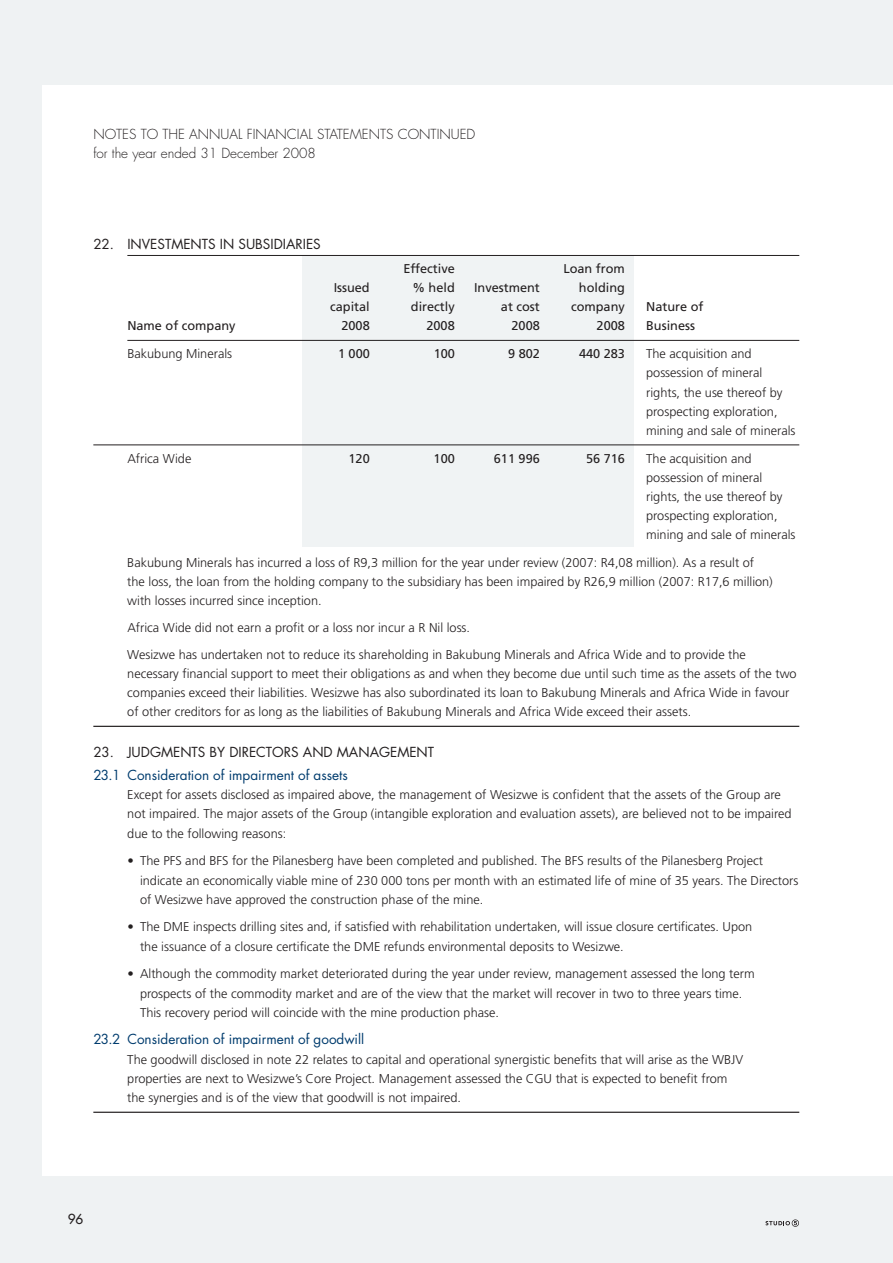
<style>
.page{position:relative;width:893px;height:1263px;background:#fff}
.page>*{position:absolute;margin:0;border:0;box-sizing:border-box;transform-origin:0 0}
.t1{font:13.5px "Futura";color:#003c6e}
.t2{font:300 13.5px/19.5px "Futura";color:#231f20}
.t3{font:13.5px "Futura";color:#231f20}
.t4{font:13.5px "Futura";color:#231f20}
.t5{font:300 12.75px/19.2px "Frutiger";color:#231f20}
.t6{font:12.75px "Frutiger";color:#231f20}
</style>
<div class="page">
<div style="left:0;top:0;width:892px;height:1263px;background:#eff2f3"></div>
<div style="left:42px;top:85px;width:850px;height:1091px;background:#fff"></div>
<div style="left:302px;top:256px;width:331px;height:291px;background:#f0f3f4"></div>
<hr style="left:127px;top:255px;width:672px;height:1px;background:#231f20">
<hr style="left:127px;top:340px;width:672px;height:1px;background:#231f20">
<hr style="left:93px;top:445px;width:706px;height:1px;background:#231f20">
<hr style="left:93px;top:726px;width:706px;height:1px;background:#231f20">
<hr style="left:93px;top:1112px;width:706px;height:1px;background:#231f20">
<svg style="left:765px;top:1219px;width:34px;height:8px"></svg>
<p class="t2" style="left:93px;top:125px;width:384px">NOTES TO THE ANNUAL FINANCIAL STATEMENTS CONTINUED for the year ended 31 December 2008</p>
<p class="t3" style="left:93px;top:238px;width:229px">22. INVESTMENTS IN SUBSIDIARIES</p>
<p class="t6" style="left:403px;top:263px;width:53px">Effective</p>
<p class="t6" style="left:563px;top:263px;width:63px">Loan from</p>
<p class="t6" style="left:334px;top:282px;width:38px">Issued</p>
<p class="t6" style="left:412px;top:282px;width:44px">% held</p>
<p class="t6" style="left:474px;top:282px;width:67px">Investment</p>
<p class="t6" style="left:579px;top:282px;width:47px">holding</p>
<p class="t6" style="left:330px;top:302px;width:41px">capital</p>
<p class="t6" style="left:411px;top:302px;width:45px">directly</p>
<p class="t6" style="left:501px;top:302px;width:40px">at cost</p>
<p class="t6" style="left:571px;top:302px;width:55px">company</p>
<p class="t6" style="left:646px;top:302px;width:59px">Nature of</p>
<p class="t6" style="left:127px;top:321px;width:110px">Name of company</p>
<p class="t6" style="left:341px;top:321px;width:30px">2008</p>
<p class="t6" style="left:426px;top:321px;width:30px">2008</p>
<p class="t6" style="left:511px;top:321px;width:30px">2008</p>
<p class="t6" style="left:597px;top:321px;width:30px">2008</p>
<p class="t6" style="left:646px;top:321px;width:50px">Business</p>
<p class="t5" style="left:127px;top:345px;width:106px">Bakubung Minerals</p>
<p class="t6" style="left:338px;top:349px;width:33px">1 000</p>
<p class="t6" style="left:434px;top:349px;width:23px">100</p>
<p class="t6" style="left:508px;top:349px;width:33px">9 802</p>
<p class="t6" style="left:579px;top:349px;width:48px">440 283</p>
<p class="t5" style="left:646px;top:345px;width:151px">The acquisition and possession of mineral rights, the use thereof by prospecting exploration, mining and sale of minerals</p>
<p class="t5" style="left:127px;top:450px;width:65px">Africa Wide</p>
<p class="t6" style="left:348px;top:453px;width:23px">120</p>
<p class="t6" style="left:434px;top:453px;width:23px">100</p>
<p class="t6" style="left:494px;top:453px;width:48px">611 996</p>
<p class="t6" style="left:586px;top:453px;width:40px">56 716</p>
<p class="t5" style="left:646px;top:450px;width:151px">The acquisition and possession of mineral rights, the use thereof by prospecting exploration, mining and sale of minerals</p>
<p class="t5" style="left:127px;top:554px;width:647px">Bakubung Minerals has incurred a loss of R9,3 million for the year under review (2007: R4,08 million). As a result of the loss, the loan from the holding company to the subsidiary has been impaired by R26,9 million (2007: R17,6 million) with losses incurred since inception.</p>
<p class="t5" style="left:127px;top:615px;width:620px;line-height:27.5px">Africa Wide did not earn a profit or a loss nor incur a R Nil loss.<br>Wesizwe has undertaken not to reduce its shareholding in Bakubung Minerals and Africa Wide and to provide the</p>
<p class="t5" style="left:127px;top:665px;width:671px">necessary financial support to meet their obligations as and when they become due until such time as the assets of the two companies exceed their liabilities. Wesizwe has also subordinated its loan to Bakubung Minerals and Africa Wide in favour of other creditors for as long as the liabilities of Bakubung Minerals and Africa Wide exceed their assets.</p>
<p class="t3" style="left:93px;top:745px;width:342px">23. JUDGMENTS BY DIRECTORS AND MANAGEMENT</p>
<p class="t1" style="left:93px;top:769px;width:256px">23.1 Consideration of impairment of assets</p>
<p class="t5" style="left:127px;top:786px;width:666px">Except for assets disclosed as impaired above, the management of Wesizwe is confident that the assets of the Group are not impaired. The major assets of the Group (intangible exploration and evaluation assets), are believed not to be impaired due to the following reasons:</p>
<p class="t5" style="left:140px;top:852px;width:660px;text-indent:-13px">• The PFS and BFS for the Pilanesberg have been completed and published. The BFS results of the Pilanesberg Project indicate an economically viable mine of 230 000 tons per month with an estimated life of mine of 35 years. The Directors of Wesizwe have approved the construction phase of the mine.</p>
<p class="t5" style="left:140px;top:918px;width:614px;text-indent:-13px">• The DME inspects drilling sites and, if satisfied with rehabilitation undertaken, will issue closure certificates. Upon the issuance of a closure certificate the DME refunds environmental deposits to Wesizwe.</p>
<p class="t5" style="left:140px;top:965px;width:616px;text-indent:-13px">• Although the commodity market deteriorated during the year under review, management assessed the long term prospects of the commodity market and are of the view that the market will recover in two to three years time.<br>This recovery period will coincide with the mine production phase.</p>
<p class="t1" style="left:93px;top:1033px;width:272px">23.2 Consideration of impairment of goodwill</p>
<p class="t5" style="left:127px;top:1051px;width:617px">The goodwill disclosed in note 22 relates to capital and operational synergistic benefits that will arise as the WBJV properties are next to Wesizwe’s Core Project. Management assessed the CGU that is expected to benefit from the synergies and is of the view that goodwill is not impaired.</p>
<p class="t4" style="left:68px;top:1213px;width:17px">96</p>
</div>
